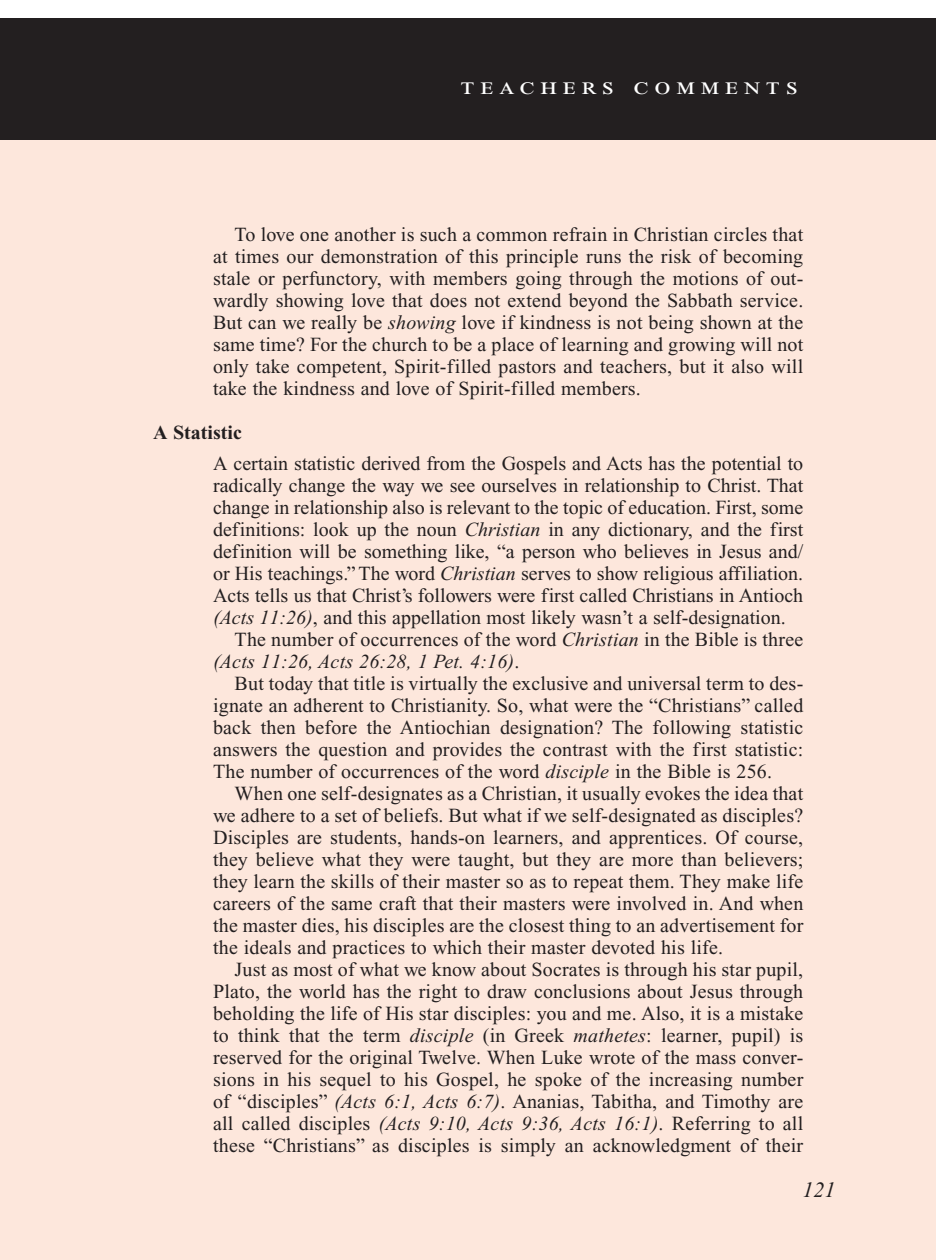
<style>
.page{position:relative;width:936px;height:1260px;background:#fff}
.page>*{position:absolute;margin:0;border:0;box-sizing:border-box;transform-origin:0 0}
.Teachers_Comments_He{font:24px "Times New Roman PS Std";letter-spacing:.2em;color:#fff;scale:1.2 1}
.PageNumbers{font:italic 22px "Times New Roman PS Std";color:#231f20}
.Objectives_Body_Text{font:20px/22px "Times New Roman PS Std";letter-spacing:.01em;color:#231f20;text-align:justify}
.Roman_Numeral_Sub_He{font:700 20px "Times New Roman PS Std";color:#231f20}
.s1{font-style:italic}
</style>
<div class="page">
<div style="left:0;top:134px;width:936px;height:1126px;background:#fde7dc"></div>
<div style="left:0;top:18px;width:936px;height:122px;background:#231f20"></div>
<p class="Teachers_Comments_He" style="left:461px;top:73px;width:283px">teachers comments</p>
<p class="Objectives_Body_Text" style="left:213px;top:223px;width:592px;text-indent:22px">To love one another is such a common refrain in Christian circles that at times our demonstration of this principle runs the risk of becoming stale or perfunctory, with members going through the motions of out&shy;wardly showing love that does not extend beyond the Sabbath service.<br>But can we really be <span class="s1">showing</span> love if kindness is not being shown at the same time? For the church to be a place of learning and growing will not only take competent, Spirit-filled pastors and teachers, but it also will take the kindness and love of Spirit-filled members.</p>
<p class="Roman_Numeral_Sub_He" style="left:153px;top:421px;width:90px">A Statistic</p>
<p class="Objectives_Body_Text" style="left:213px;top:452px;width:592px">A certain statistic derived from the Gospels and Acts has the potential to radically change the way we see ourselves in relationship to Christ. That change in relationship also is relevant to the topic of education. First, some definitions: look up the noun <span class="s1">Christian</span> in any dictionary, and the first definition will be something like, “a person who believes in Jesus and/ or His teachings.” The word <span class="s1">Christian</span> serves to show religious affiliation.<br>Acts tells us that Christ’s followers were first called Christians in Antioch <span class="s1">(Acts 11:26)</span>, and this appellation most likely wasn’t a self-designation.</p>
<p class="Objectives_Body_Text" style="left:213px;top:628px;width:592px;text-indent:22px">The number of occurrences of the word <span class="s1">Christian</span> in the Bible is three <span class="s1">(Acts 11:26, Acts 26:28, 1 Pet. 4:16)</span>.</p>
<p class="Objectives_Body_Text" style="left:213px;top:672px;width:592px;text-indent:22px">But today that title is virtually the exclusive and universal term to des&shy;ignate an adherent to Christianity. So, what were the “Christians” called back then before the Antiochian designation? The following statistic answers the question and provides the contrast with the first statistic:<br>The number of occurrences of the word <span class="s1">disciple</span> in the Bible is 256.</p>
<p class="Objectives_Body_Text" style="left:213px;top:782px;width:592px;text-indent:22px">When one self-designates as a Christian, it usually evokes the idea that we adhere to a set of beliefs. But what if we self-designated as disciples?<br>Disciples are students, hands-on learners, and apprentices. Of course, they believe what they were taught, but they are more than believers; they learn the skills of their master so as to repeat them. They make life careers of the same craft that their masters were involved in. And when the master dies, his disciples are the closest thing to an advertisement for the ideals and practices to which their master devoted his life.</p>
<p class="Objectives_Body_Text" style="left:213px;top:958px;width:592px;text-indent:22px">Just as most of what we know about Socrates is through his star pupil, Plato, the world has the right to draw conclusions about Jesus through beholding the life of His star disciples: you and me. Also, it is a mistake to think that the term <span class="s1">disciple</span> (in Greek <span class="s1">mathetes</span>: learner, pupil) is reserved for the original Twelve. When Luke wrote of the mass conver&shy;sions in his sequel to his Gospel, he spoke of the increasing number of “disciples” <span class="s1">(Acts 6:1, Acts 6:7)</span>. Ananias, Tabitha, and Timothy are all called disciples <span class="s1">(Acts 9:10, Acts 9:36, Acts 16:1)</span>. Referring to all these “Christians” as disciples is simply an acknowledgment of their</p>
<p class="PageNumbers" style="left:802px;top:1178px;width:34px">121</p>
</div>
